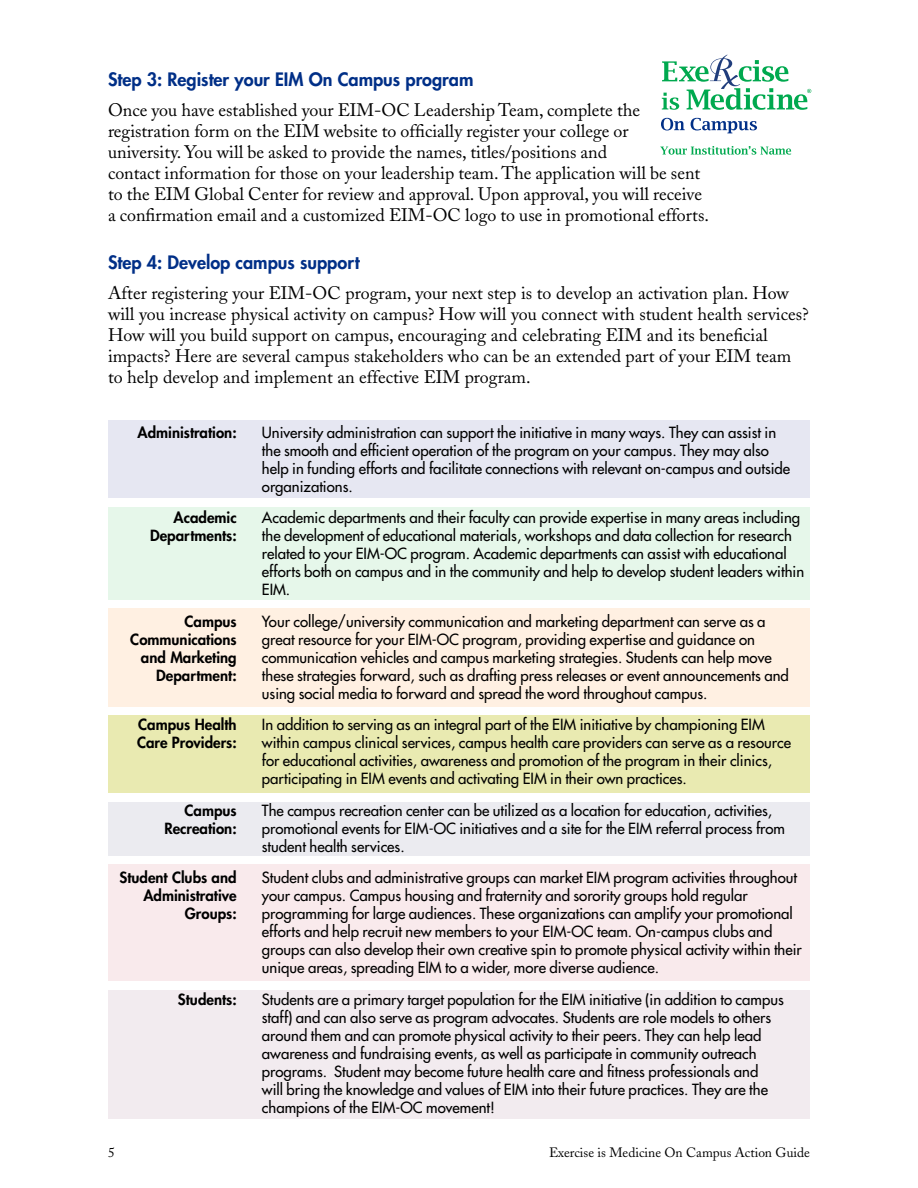
<style>
.page{position:relative;width:918px;height:1188px;background:#fff}
.page>*{position:absolute;margin:0;border:0;box-sizing:border-box;transform-origin:0 0}
.t1{font:18px/21px "Adobe Caslon";color:#000}
.t2{font:800 18px "Futura";color:#002f87}
.t3{font:15px/18px "Futura";color:#000}
.t4{font:800 15px/18px "Futura";color:#000;text-align:right}
.t5{font:13.5px "Adobe Caslon";color:#000}
</style>
<div class="page">
<div style="left:108px;top:608px;width:702px;height:98px;background:#fff0e2"></div>
<div style="left:108px;top:990px;width:702px;height:128px;background:#f2ebef"></div>
<div style="left:108px;top:865px;width:702px;height:116px;background:#f9eaec"></div>
<div style="left:108px;top:802px;width:702px;height:54px;background:#ebebf0"></div>
<div style="left:108px;top:716px;width:702px;height:77px;background:#e9eab1"></div>
<div style="left:108px;top:507px;width:702px;height:92px;background:#e6f7ea"></div>
<div style="left:108px;top:420px;width:702px;height:78px;background:#e6e7f2"></div>
<svg style="left:662px;top:55px;width:149px;height:55px"></svg>
<svg style="left:661px;top:118px;width:24px;height:12px"></svg>
<svg style="left:691px;top:118px;width:66px;height:15px"></svg>
<svg style="left:660px;top:146px;width:131px;height:9px"></svg>
<p class="t2" style="left:108px;top:68px;width:367px">Step 3: Register your EIM On Campus program</p>
<p class="t1" style="left:108px;top:100px;width:603px">Once you have established your EIM-OC Leadership Team, complete the registration form on the EIM website to officially register your college or<br>university. You will be asked to provide the names, titles/positions and<br>contact information for those on your leadership team. The application will be sent to the EIM Global Center for review and approval. Upon approval, you will receive a confirmation email and a customized EIM-OC logo to use in promotional efforts.</p>
<p class="t2" style="left:108px;top:251px;width:253px">Step 4: Develop campus support</p>
<p class="t1" style="left:108px;top:283px;width:702px">After registering your EIM-OC program, your next step is to develop an activation plan. How will you increase physical activity on campus? How will you connect with student health services?<br>How will you build support on campus, encouraging and celebrating EIM and its beneficial impacts? Here are several campus stakeholders who can be an extended part of your EIM team to help develop and implement an effective EIM program.</p>
<p class="t3" style="left:262px;top:423px;width:530px">University administration can support the initiative in many ways. They can assist in the smooth and efficient operation of the program on your campus. They may also help in funding efforts and facilitate connections with relevant on-campus and outside organizations.</p>
<p class="t3" style="left:262px;top:508px;width:544px">Academic departments and their faculty can provide expertise in many areas including the development of educational materials, workshops and data collection for research related to your EIM-OC program. Academic departments can assist with educational efforts both on campus and in the community and help to develop student leaders within EIM.</p>
<p class="t3" style="left:262px;top:612px;width:528px">Your college/university communication and marketing department can serve as a great resource for your EIM-OC program, providing expertise and guidance on communication vehicles and campus marketing strategies. Students can help move these strategies forward, such as drafting press releases or event announcements and using social media to forward and spread the word throughout campus.</p>
<p class="t3" style="left:262px;top:715px;width:531px">In addition to serving as an integral part of the EIM initiative by championing EIM within campus clinical services, campus health care providers can serve as a resource for educational activities, awareness and promotion of the program in their clinics, participating in EIM events and activating EIM in their own practices.</p>
<p class="t3" style="left:262px;top:801px;width:525px">The campus recreation center can be utilized as a location for education, activities, promotional events for EIM-OC initiatives and a site for the EIM referral process from student health services.</p>
<p class="t3" style="left:262px;top:868px;width:541px">Student clubs and administrative groups can market EIM program activities throughout your campus. Campus housing and fraternity and sorority groups hold regular programming for large audiences. These organizations can amplify your promotional efforts and help recruit new members to your EIM-OC team. On-campus clubs and groups can also develop their own creative spin to promote physical activity within their unique areas, spreading EIM to a wider, more diverse audience.</p>
<p class="t3" style="left:262px;top:990px;width:523px">Students are a primary target population for the EIM initiative (in addition to campus staff) and can also serve as program advocates. Students are role models to others around them and can promote physical activity to their peers. They can help lead awareness and fundraising events, as well as participate in community outreach programs. Student may become future health care and fitness professionals and<br>will bring the knowledge and values of EIM into their future practices. They are the champions of the EIM-OC movement!</p>
<p class="t4" style="left:138px;top:423px;width:101px">Administration:</p>
<p class="t4" style="left:150px;top:508px;width:88px">Academic<br>Departments:</p>
<p class="t4" style="left:130px;top:612px;width:108px">Campus<br>Communications and Marketing<br>Department:</p>
<p class="t4" style="left:137px;top:715px;width:101px;text-align:left">Campus Health<br>Care Providers:</p>
<p class="t4" style="left:164px;top:801px;width:74px">Campus<br>Recreation:</p>
<p class="t4" style="left:120px;top:868px;width:119px">Student Clubs and<br>Administrative<br>Groups:</p>
<p class="t4" style="left:178px;top:990px;width:60px">Students:</p>
<p class="t5" style="left:108px;top:1145px;width:8px">5</p>
<p class="t5" style="left:549px;top:1145px;width:262px">Exercise is Medicine On Campus Action Guide</p>
</div>
